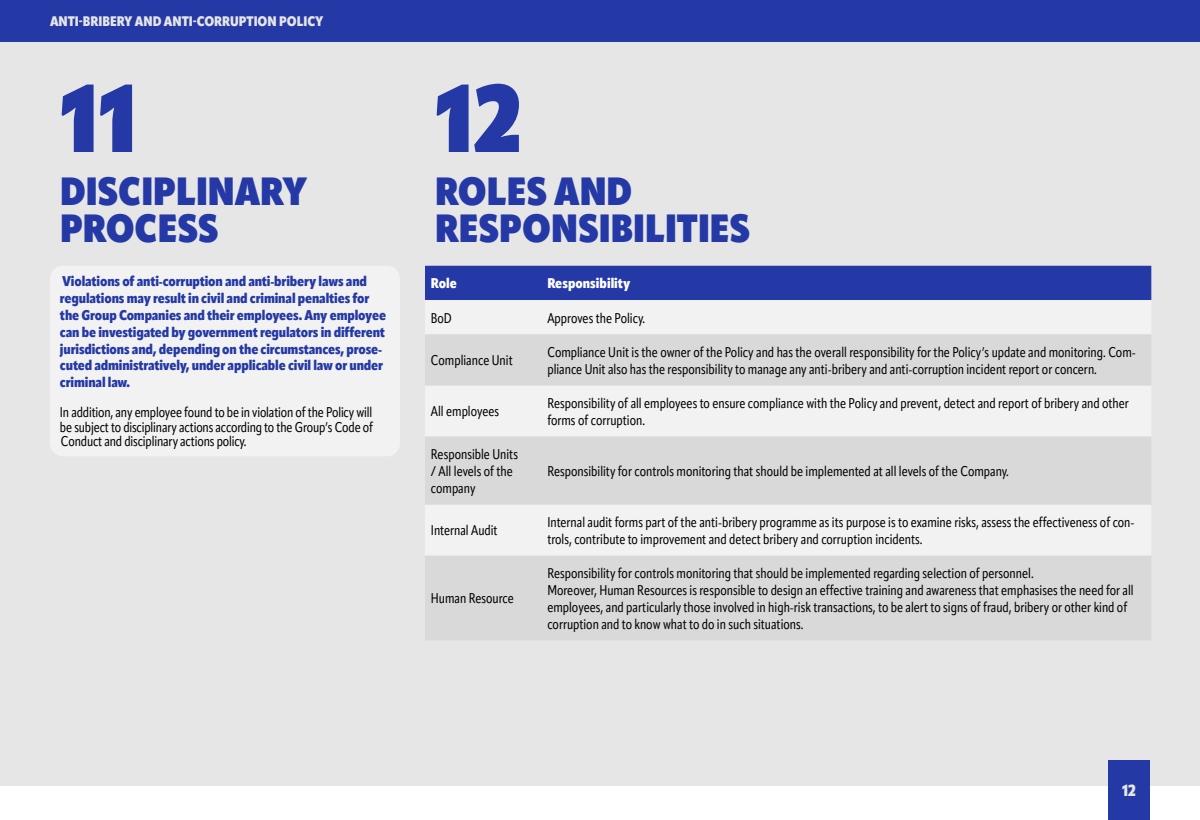
<style>
.page{position:relative;width:1200px;height:820px;background:#fff}
.page>*{position:absolute;margin:0;border:0;box-sizing:border-box;transform-origin:0 0}
.t1{font:800 94.6px "Apparat Cond";color:#2539a6}
.t2{font:800 39.1px/36.9px "Apparat Cond";color:#2539a6}
.t3{font:900 16px "Apparat Cond";color:#e6e6e6}
.t4{font:14px/16.8px "Apparat Cond";color:#000}
.t5{font:900 14px/16.8px "Apparat Cond";letter-spacing:-.01em;color:#2539a6}
.t6{font:900 14px "Apparat Cond";color:#fff}
.t7{font:900 13.7px "Apparat Cond";color:#e6e6e6}
</style>
<div class="page">
<div style="left:0;top:41px;width:1200px;height:745px;background:#e6e6e6"></div>
<div style="left:0;top:0;width:1200px;height:41px;background:#2539a6"></div>
<div style="left:1108px;top:760px;width:42px;height:60px;background:#2539a6"></div>
<div style="left:50px;top:266px;width:350px;height:190px;background:#f2f2f2;border-radius:13px"></div>
<div style="left:425px;top:266px;width:726px;height:34px;background:#2539a6"></div>
<div style="left:425px;top:301px;width:726px;height:33px;background:#f2f2f2"></div>
<svg style="left:425px;top:335px;width:726px;height:305px;fill:#d9d9d9"></svg>
<p class="t7" style="left:50px;top:13px;width:275px">ANTI-BRIBERY AND ANTI-CORRUPTION POLICY</p>
<h1 class="t1" style="left:60px;top:60px;width:79px">11</h1>
<h1 class="t1" style="left:435px;top:60px;width:88px">12</h1>
<h2 class="t2" style="left:60px;top:174px;width:249px">DISCIPLINARY<br>PROCESS</h2>
<h2 class="t2" style="left:435px;top:174px;width:317px">ROLES AND<br>RESPONSIBILITIES</h2>
<p class="t6" style="left:431px;top:275px;width:28px">Role</p>
<p class="t6" style="left:547px;top:275px;width:85px">Responsibility</p>
<p class="t4" style="left:431px;top:309px;width:23px">BoD</p>
<p class="t4" style="left:547px;top:309px;width:99px">Approves the Policy.</p>
<p class="t4" style="left:431px;top:352px;width:83px">Compliance Unit</p>
<p class="t4" style="left:547px;top:344px;width:590px">Compliance Unit is the owner of the Policy and has the overall responsibility for the Policy’s update and monitoring. Com&shy;pliance Unit also has the responsibility to manage any anti-bribery and anti-corruption incident report or concern.</p>
<p class="t4" style="left:431px;top:403px;width:70px">All employees</p>
<p class="t4" style="left:547px;top:395px;width:583px">Responsibility of all employees to ensure compliance with the Policy and prevent, detect and report of bribery and other forms of corruption.</p>
<p class="t4" style="left:431px;top:446px;width:89px">Responsible Units / Αll levels of the company</p>
<p class="t5" style="left:60px;top:273px;width:328px">Violations of anti-corruption and anti-bribery laws and regulations may result in civil and criminal penalties for the Group Companies and their employees. Any employee can be investigated by government regulators in different jurisdictions and, depending on the circumstances, prose&shy;cuted administratively, under applicable civil law or under criminal law.</p>
<p class="t4" style="left:60px;top:405px;width:315px;line-height:14.8px;text-align:justify">In addition, any employee found to be in violation of the Policy will be subject to disciplinary actions according to the Group’s Code of Conduct and disciplinary actions policy.</p>
<p class="t4" style="left:547px;top:463px;width:463px">Responsibility for controls monitoring that should be implemented at all levels of the Company.</p>
<p class="t4" style="left:431px;top:522px;width:68px">Internal Audit</p>
<p class="t4" style="left:547px;top:514px;width:589px">Internal audit forms part of the anti-bribery programme as its purpose is to examine risks, assess the effectiveness of con&shy;trols, contribute to improvement and detect bribery and corruption incidents.</p>
<p class="t4" style="left:431px;top:590px;width:84px">Human Resource</p>
<p class="t4" style="left:547px;top:565px;width:588px">Responsibility for controls monitoring that should be implemented regarding selection of personnel.<br>Moreover, Human Resources is responsible to design an effective training and awareness that emphasises the need for all employees, and particularly those involved in high-risk transactions, to be alert to signs of fraud, bribery or other kind of corruption and to know what to do in such situations.</p>
<p class="t3" style="left:1122px;top:781px;width:15px">12</p>
</div>
